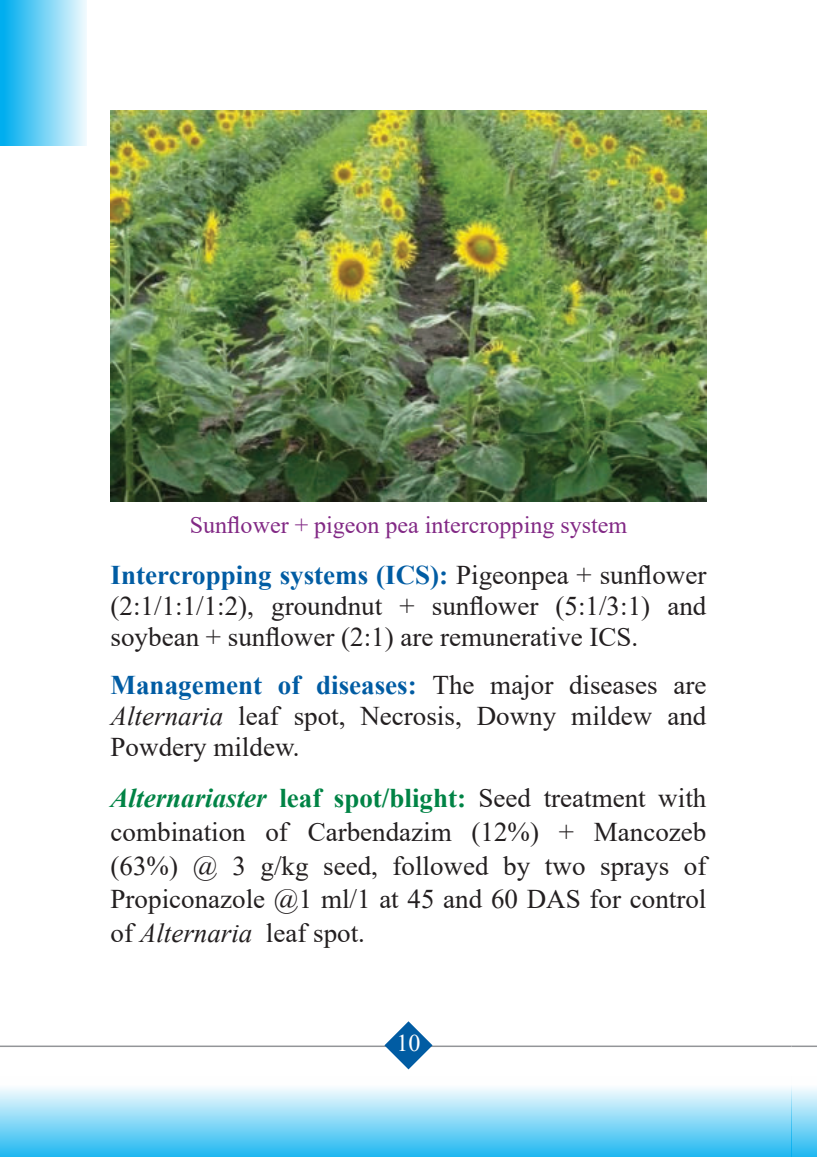
<style>
.page{position:relative;width:817px;height:1157px;background:#fff}
.page>*{position:absolute;margin:0;border:0;box-sizing:border-box;transform-origin:0 0}
.t1{font:27px/30.9px "Times New Roman";color:#231f20;text-align:justify}
.t2{font:24px "Times New Roman";color:#822985}
.t3{font:24px "Times New Roman";color:#fff}
.s1{font-weight:700;color:#015ca3}
.s2{font-style:italic}
.s3{font-weight:700;font-style:italic;color:#008345}
.s4{font-weight:700;color:#008345}
</style>
<div class="page">
<div style="left:0;top:1076px;width:791px;height:81px;background:linear-gradient(to bottom,#fff,#20b8f1)"></div>
<div style="left:0;top:0;width:87px;height:145px;background:linear-gradient(to right,#00abee,#f2fafe)"></div>
<hr style="left:0;top:1045px;width:791px;height:2px;background:#939598">
<svg style="left:384px;top:1021px;width:48px;height:48px"></svg>
<div style="left:791px;top:1076px;width:25px;height:81px;background:linear-gradient(to bottom,#fff,#20b8f1)"></div>
<hr style="left:791px;top:1045px;width:25px;height:2px;background:#939598">
<img style="left:111px;top:111px;width:595px;height:391px">
<p class="t2" style="left:190px;top:508px;width:438px">Sunflower + pigeon pea intercropping system</p>
<p class="t1" style="left:111px;top:558px;width:597px"><span class="s1">Intercropping systems (ICS):</span> Pigeonpea + sunflower (2:1/1:1/1:2), groundnut + sunflower (5:1/3:1) and soybean + sunflower (2:1) are remunerative ICS.</p>
<p class="t1" style="left:111px;top:672px;width:597px"><span class="s1">Management of diseases:</span> The major diseases are <span class="s2">Alternaria</span> leaf spot, Necrosis, Downy mildew and Powdery mildew.</p>
<p class="t1" style="left:111px;top:780px;width:597px;line-height:33.6px"><span class="s3">Alternariaster</span> <span class="s4">leaf spot/blight:</span> Seed treatment with combination of Carbendazim (12%) + Mancozeb (63%) @ 3 g/kg seed, followed by two sprays of Propiconazole @1 ml/1 at 45 and 60 DAS for control of <span class="s2">Alternaria</span> leaf spot.</p>
<p class="t3" style="left:396px;top:1034px;width:25px">10</p>
</div>
